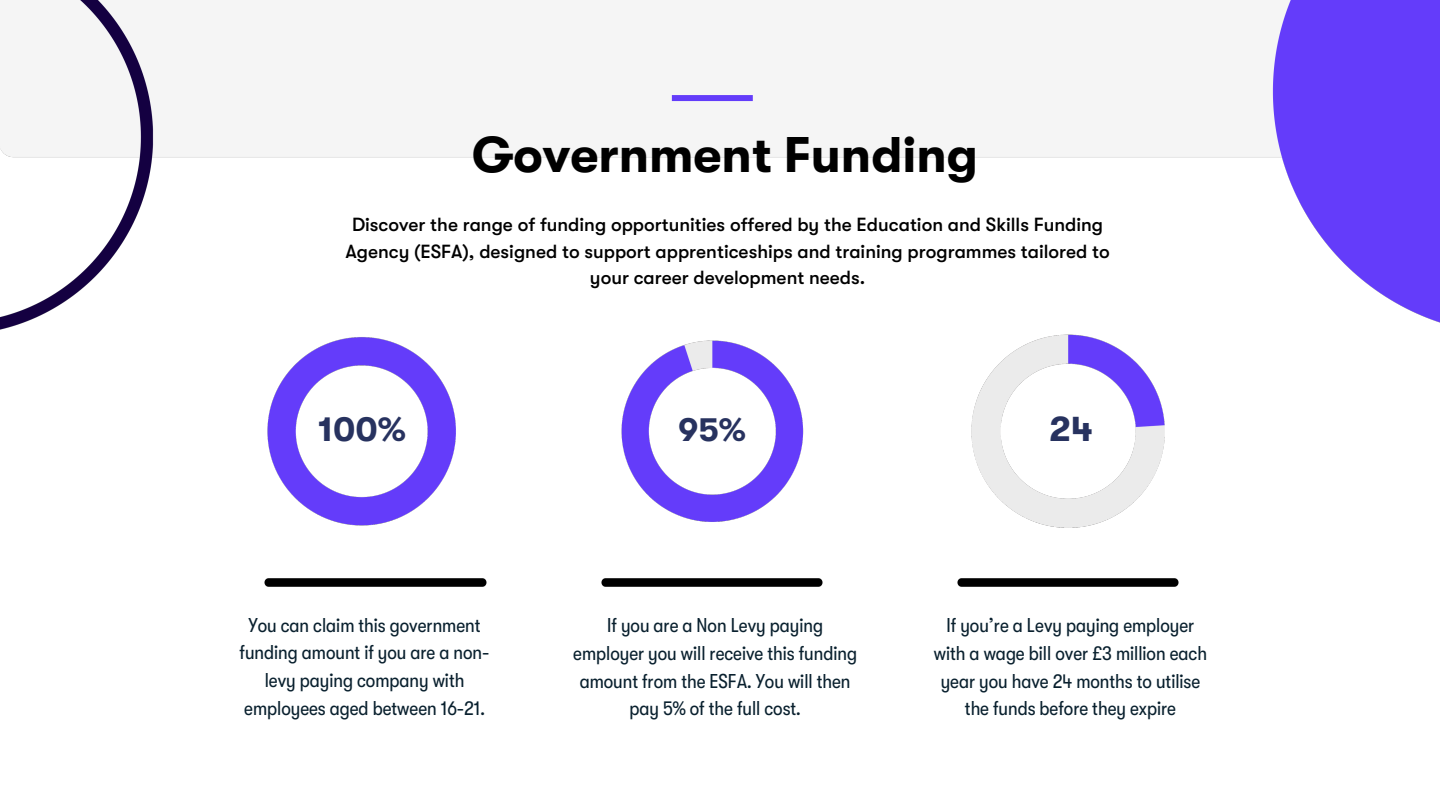
<style>
.page{position:relative;width:1440px;height:810px;background:#fff}
.page>*{position:absolute;margin:0;border:0;box-sizing:border-box;transform-origin:0 0}
.t1{font:700 50px "GT Walsheim Pro";color:#000}
.t2{font:700 35.6px "GT Walsheim Pro";color:#27325f}
.t3{font:700 34.7px "GT Walsheim Pro";color:#27325f}
.t4{font:700 33.4px "GT Walsheim Pro";color:#27325f}
.t5{font:condensed 20px/27.8px "GT Walsheim Pro";color:#09202e;text-align:center}
.t6{font:500 19px/26.2px "GT Walsheim Pro";color:#000;text-align:center}
</style>
<div class="page">
<img style="left:264px;top:578px;width:223px;height:9px">
<img style="left:601px;top:578px;width:222px;height:9px">
<img style="left:957px;top:578px;width:222px;height:9px">
<img style="left:0;top:0;width:1440px;height:528px">
<p class="t1" style="left:472px;top:127px;width:507px">Government Funding</p>
<p class="t6" style="left:345px;top:212px;width:766px">Discover the range of funding opportunities offered by the Education and Skills Funding<br>Agency (ESFA), designed to support apprenticeships and training programmes tailored to your career development needs.</p>
<p class="t3" style="left:318px;top:410px;width:89px">100%</p>
<p class="t4" style="left:679px;top:411px;width:69px">95%</p>
<p class="t2" style="left:1049px;top:409px;width:45px">24</p>
<h1 class="t5" style="left:249px;top:611px;width:233px">You can claim this government</h1>
<h3 class="t5" style="left:240px;top:639px;width:251px">funding amount if you are a non-</h3>
<h2 class="t5" style="left:265px;top:667px;width:201px">levy paying company with</h2>
<h2 class="t5" style="left:244px;top:694px;width:242px">employees aged between 16-21.</h2>
<p class="t5" style="left:573px;top:612px;width:285px">If you are a Non Levy paying employer you will receive this funding amount from the ESFA. You will then pay 5% of the full cost.</p>
<p class="t5" style="left:934px;top:612px;width:275px">If you’re a Levy paying employer with a wage bill over £3 million each year you have 24 months to utilise the funds before they expire</p>
</div>
